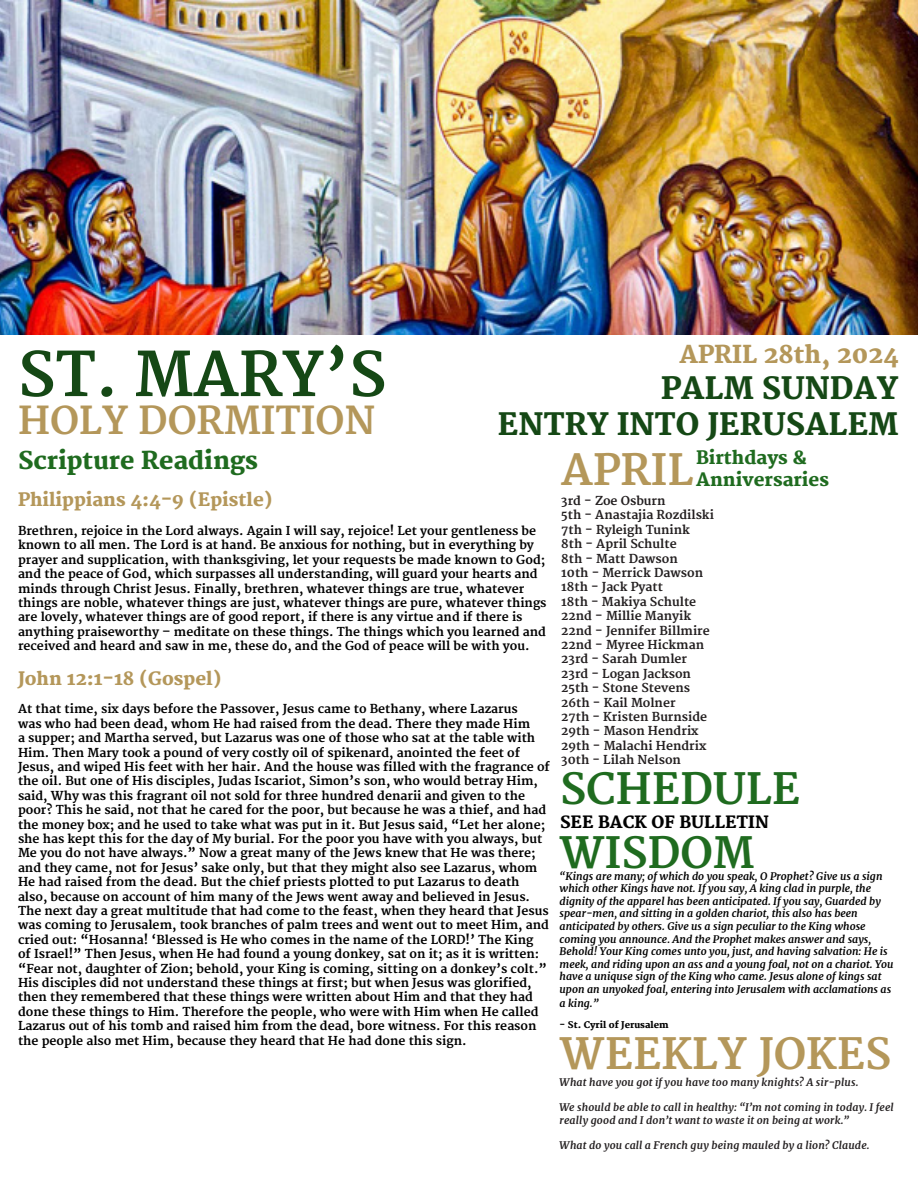
<style>
.page{position:relative;width:918px;height:1188px;background:#fff}
.page>*{position:absolute;margin:0;border:0;box-sizing:border-box;transform-origin:0 0}
.t1{font:700 60px "Merriweather";color:#154815}
.t2{font:700 42px "Merriweather";color:#b4975a}
.t3{font:700 42px "Merriweather";color:#1f6b1f}
.t4{font:700 37.5px "Merriweather";color:#b4975a}
.t5{font:800 30px "Merriweather";color:#154815}
.t6{font:800 24px "Merriweather";color:#1f6b1f}
.t7{font:800 24px "Merriweather";color:#b4975a}
.t8{font:800 18px "Merriweather";color:#b4975a}
.t9{font:800 18px "Merriweather";color:#1f6b1f}
.t10{font:800 16.5px "Merriweather";color:#000}
.t11{font:700 12px/14.4px "Merriweather";color:#000}
.t12{font:700 12px "Merriweather";color:#231f20}
.t13{font:italic 700 10.5px/12.8px "Merriweather";color:#000}
.t14{font:italic 700 10.5px/12.6px "Merriweather";letter-spacing:.015em;color:#231f20}
.t15{font:800 9px "Merriweather";color:#000}
</style>
<div class="page">
<img style="left:0;top:0;width:918px;height:335px">
<p class="t1" style="left:18px;top:340px;width:370px">ST. MARY’S</p>
<p class="t4" style="left:18px;top:398px;width:359px">HOLY DORMITION</p>
<p class="t7" style="left:679px;top:341px;width:221px">APRIL 28th, 2024</p>
<p class="t5" style="left:661px;top:371px;width:239px">PALM SUNDAY</p>
<p class="t5" style="left:498px;top:407px;width:402px">ENTRY INTO JERUSALEM</p>
<p class="t6" style="left:18px;top:446px;width:242px">Scripture Readings</p>
<p class="t8" style="left:18px;top:489px;width:256px">Philippians 4:4-9 (Epistle)</p>
<p class="t11" style="left:18px;top:524px;width:530px">Brethren, rejoice in the Lord always. Again I will say, rejoice! Let your gentleness be known to all men. The Lord is at hand. Be anxious for nothing, but in everything by prayer and supplication, with thanksgiving, let your requests be made known to God; and the peace of God, which surpasses all understanding, will guard your hearts and minds through Christ Jesus. Finally, brethren, whatever things are true, whatever things are noble, whatever things are just, whatever things are pure, whatever things are lovely, whatever things are of good report, if there is any virtue and if there is anything praiseworthy – meditate on these things. The things which you learned and received and heard and saw in me, these do, and the God of peace will be with you.</p>
<p class="t8" style="left:18px;top:668px;width:205px">John 12:1-18 (Gospel)</p>
<p class="t11" style="left:18px;top:702px;width:533px">At that time, six days before the Passover, Jesus came to Bethany, where Lazarus<br>was who had been dead, whom He had raised from the dead. There they made Him<br>a supper; and Martha served, but Lazarus was one of those who sat at the table with Him. Then Mary took a pound of very costly oil of spikenard, anointed the feet of Jesus, and wiped His feet with her hair. And the house was filled with the fragrance of the oil. But one of His disciples, Judas Iscariot, Simon’s son, who would betray Him, said, Why was this fragrant oil not sold for three hundred denarii and given to the poor? This he said, not that he cared for the poor, but because he was a thief, and had the money box; and he used to take what was put in it. But Jesus said, “Let her alone; she has kept this for the day of My burial. For the poor you have with you always, but Me you do not have always.” Now a great many of the Jews knew that He was there; and they came, not for Jesus’ sake only, but that they might also see Lazarus, whom He had raised from the dead. But the chief priests plotted to put Lazarus to death also, because on account of him many of the Jews went away and believed in Jesus.<br>The next day a great multitude that had come to the feast, when they heard that Jesus was coming to Jerusalem, took branches of palm trees and went out to meet Him, and cried out: “Hosanna! ‘Blessed is He who comes in the name of the LORD!’ The King<br>of Israel!” Then Jesus, when He had found a young donkey, sat on it; as it is written: “Fear not, daughter of Zion; behold, your King is coming, sitting on a donkey’s colt.” His disciples did not understand these things at first; but when Jesus was glorified, then they remembered that these things were written about Him and that they had done these things to Him. Therefore the people, who were with Him when He called Lazarus out of his tomb and raised him from the dead, bore witness. For this reason the people also met Him, because they heard that He had done this sign.</p>
<p class="t2" style="left:561px;top:446px;width:134px">APRIL</p>
<p class="t9" style="left:696px;top:448px;width:112px">Birthdays &amp;</p>
<p class="t9" style="left:696px;top:469px;width:135px">Anniversaries</p>
<p class="t12" style="left:561px;top:494px;width:106px">3rd - Zoe Osburn</p>
<p class="t12" style="left:561px;top:508px;width:154px">5th - Anastajia Rozdilski</p>
<p class="t12" style="left:561px;top:523px;width:130px">7th - Ryleigh Tunink</p>
<p class="t12" style="left:561px;top:537px;width:117px">8th - April Schulte</p>
<p class="t12" style="left:561px;top:551px;width:118px">8th - Matt Dawson</p>
<p class="t12" style="left:561px;top:566px;width:143px">10th - Merrick Dawson</p>
<p class="t12" style="left:561px;top:580px;width:103px">18th - Jack Pyatt</p>
<p class="t12" style="left:561px;top:595px;width:136px">18th - Makiya Schulte</p>
<p class="t12" style="left:561px;top:609px;width:131px">22nd - Millie Manyik</p>
<p class="t12" style="left:561px;top:623px;width:150px">22nd - Jennifer Billmire</p>
<p class="t12" style="left:561px;top:638px;width:144px">22nd - Myree Hickman</p>
<p class="t12" style="left:561px;top:652px;width:127px">23rd - Sarah Dumler</p>
<p class="t12" style="left:561px;top:667px;width:131px">23rd - Logan Jackson</p>
<p class="t12" style="left:561px;top:681px;width:130px">25th - Stone Stevens</p>
<p class="t12" style="left:561px;top:695px;width:116px">26th - Kail Molner</p>
<p class="t12" style="left:561px;top:710px;width:148px">27th - Kristen Burnside</p>
<p class="t12" style="left:561px;top:724px;width:139px">29th - Mason Hendrix</p>
<p class="t12" style="left:561px;top:739px;width:147px">29th - Malachi Hendrix</p>
<p class="t12" style="left:561px;top:753px;width:121px">30th - Lilah Nelson</p>
<p class="t3" style="left:560px;top:764px;width:242px">SCHEDULE</p>
<p class="t3" style="left:560px;top:828px;width:196px">WISDOM</p>
<p class="t10" style="left:560px;top:813px;width:210px">SEE BACK OF BULLETIN</p>
<p class="t13" style="left:560px;top:870px;width:324px">“Kings are many; of which do you speak, O Prophet? Give us a sign which other Kings have not. If you say, A king clad in purple, the dignity of the apparel has been anticipated. If you say, Guarded by spear-men, and sitting in a golden chariot, this also has been</p>
<p class="t13" style="left:560px;top:920px;width:307px">anticipated by others. Give us a sign peculiar to the King whose</p>
<p class="t13" style="left:560px;top:933px;width:336px">coming you announce. And the Prophet makes answer and says, Behold! Your King comes unto you, just, and having salvation: He is meek, and riding upon an ass and a young foal, not on a chariot. You have a uniquse sign of the King who came. Jesus alone of kings sat upon an unyoked foal, entering into Jerusalem with acclamations as a king.”</p>
<p class="t15" style="left:560px;top:1020px;width:111px">- St. Cyril of Jerusalem</p>
<p class="t2" style="left:560px;top:1030px;width:333px">WEEKLY JOKES</p>
<p class="t14" style="left:560px;top:1076px;width:300px">What have you got if you have too many knights? A sir-plus.</p>
<p class="t14" style="left:560px;top:1101px;width:336px">We should be able to call in healthy: “I’m not coming in today. I feel really good and I don’t want to waste it on being at work.”</p>
<p class="t14" style="left:560px;top:1139px;width:312px">What do you call a French guy being mauled by a lion? Claude.</p>
</div>
